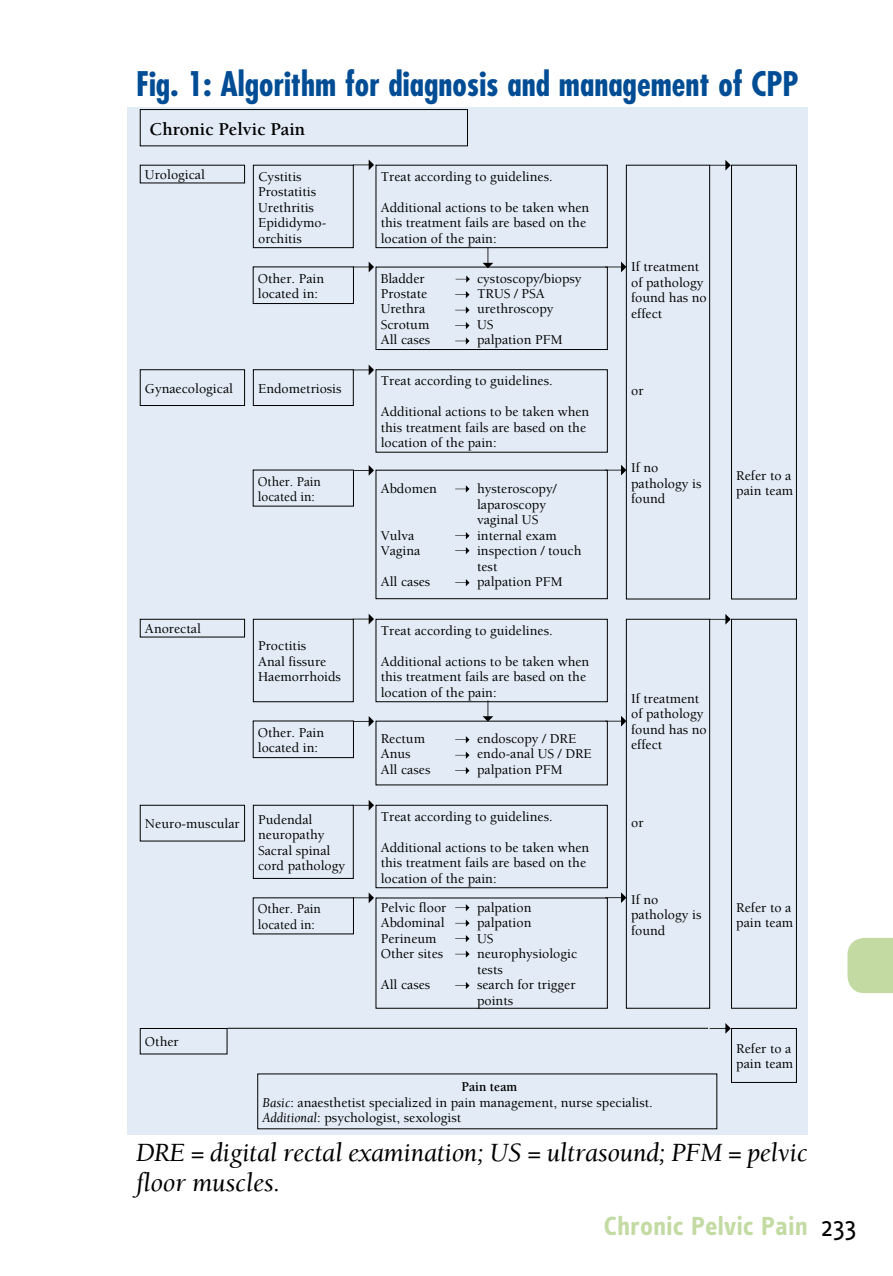
<style>
.page{position:relative;width:893px;height:1276px;background:#fff}
.page>*{position:absolute;margin:0;border:0;box-sizing:border-box;transform-origin:0 0}
.t1{font:700 condensed 33px "Futura";color:#004d95}
.t2{font:italic 27px/30px "Berkeley";letter-spacing:-.01em;color:#000}
.t3{font:700 27px "Info Text";color:#c3dba3}
.t4{font:700 18.6px "Berkeley";color:#000}
.t5{font:500 13.8px/15.3px "Berkeley";color:#000}
.t6{font:italic 13.8px "Berkeley";color:#000;scale:.95 1}
.t7{font:500 13.8px/15.3px "Berkeley";color:#000;scale:.95 1}
.s1{font-weight:700}
.s2{font-weight:400;font-style:italic}
.s3{font-weight:400;color:#000}
</style>
<div class="page">
<div style="left:847px;top:938px;width:46px;height:55px;background:#c3dba3"></div>
<div style="left:128px;top:107px;width:680px;height:1027px;background:#e3ecf6"></div>
<div style="left:140px;top:109px;width:328px;height:37px;border:1px solid #000"></div>
<div style="left:253px;top:165px;width:101px;height:83px;border:1px solid #000"></div>
<div style="left:376px;top:165px;width:232px;height:83px;border:1px solid #000"></div>
<div style="left:626px;top:165px;width:84px;height:434px;border:1px solid #000"></div>
<div style="left:731px;top:165px;width:66px;height:434px;border:1px solid #000"></div>
<div style="left:253px;top:267px;width:101px;height:37px;border:1px solid #000"></div>
<div style="left:376px;top:267px;width:232px;height:83px;border:1px solid #000"></div>
<div style="left:253px;top:369px;width:101px;height:37px;border:1px solid #000"></div>
<div style="left:140px;top:369px;width:105px;height:37px;border:1px solid #000"></div>
<svg style="left:353px;top:160px;width:21px;height:10px"></svg>
<svg style="left:353px;top:262px;width:21px;height:10px"></svg>
<svg style="left:605px;top:262px;width:21px;height:10px"></svg>
<svg style="left:605px;top:465px;width:21px;height:10px"></svg>
<svg style="left:605px;top:716px;width:21px;height:10px"></svg>
<svg style="left:608px;top:892px;width:18px;height:11px"></svg>
<svg style="left:718px;top:1023px;width:13px;height:10px"></svg>
<svg style="left:710px;top:614px;width:21px;height:10px"></svg>
<svg style="left:710px;top:160px;width:21px;height:11px"></svg>
<svg style="left:353px;top:364px;width:21px;height:11px"></svg>
<svg style="left:353px;top:465px;width:21px;height:11px"></svg>
<svg style="left:353px;top:614px;width:21px;height:10px"></svg>
<svg style="left:353px;top:716px;width:21px;height:10px"></svg>
<svg style="left:353px;top:800px;width:21px;height:10px"></svg>
<svg style="left:354px;top:892px;width:20px;height:11px"></svg>
<div style="left:376px;top:369px;width:232px;height:83px;border:1px solid #000"></div>
<div style="left:376px;top:470px;width:232px;height:129px;border:1px solid #000"></div>
<div style="left:140px;top:619px;width:105px;height:18px;border:1px solid #000"></div>
<div style="left:253px;top:619px;width:101px;height:83px;border:1px solid #000"></div>
<div style="left:376px;top:619px;width:232px;height:83px;border:1px solid #000"></div>
<div style="left:626px;top:619px;width:84px;height:389px;border:1px solid #000"></div>
<div style="left:731px;top:619px;width:66px;height:389px;border:1px solid #000"></div>
<div style="left:253px;top:721px;width:101px;height:37px;border:1px solid #000"></div>
<div style="left:253px;top:805px;width:101px;height:74px;border:1px solid #000"></div>
<div style="left:140px;top:805px;width:105px;height:36px;border:1px solid #000"></div>
<div style="left:376px;top:805px;width:232px;height:83px;border:1px solid #000"></div>
<div style="left:140px;top:1028px;width:87px;height:26px;border:1px solid #000"></div>
<div style="left:731px;top:1028px;width:66px;height:54px;border:1px solid #000"></div>
<svg style="left:227px;top:1027px;width:491px;height:102px"></svg>
<svg style="left:456px;top:275px;width:14px;height:8px"></svg>
<svg style="left:483px;top:700px;width:10px;height:21px"></svg>
<svg style="left:483px;top:247px;width:10px;height:21px"></svg>
<svg style="left:455px;top:291px;width:14px;height:7px"></svg>
<svg style="left:455px;top:306px;width:14px;height:8px"></svg>
<svg style="left:455px;top:322px;width:14px;height:7px"></svg>
<svg style="left:455px;top:337px;width:14px;height:7px"></svg>
<svg style="left:455px;top:485px;width:14px;height:7px"></svg>
<svg style="left:455px;top:532px;width:14px;height:7px"></svg>
<svg style="left:455px;top:547px;width:14px;height:7px"></svg>
<svg style="left:455px;top:579px;width:14px;height:7px"></svg>
<svg style="left:455px;top:736px;width:14px;height:7px"></svg>
<svg style="left:455px;top:751px;width:14px;height:8px"></svg>
<svg style="left:455px;top:767px;width:14px;height:7px"></svg>
<svg style="left:455px;top:904px;width:14px;height:7px"></svg>
<svg style="left:455px;top:919px;width:14px;height:8px"></svg>
<svg style="left:455px;top:935px;width:14px;height:7px"></svg>
<svg style="left:455px;top:950px;width:14px;height:7px"></svg>
<svg style="left:455px;top:982px;width:14px;height:7px"></svg>
<p class="t1" style="left:136px;top:62px;width:664px">Fig. 1: Algorithm for diagnosis and management of CPP</p>
<p class="t4" style="left:149px;top:119px;width:157px">Chronic Pelvic Pain</p>
<p class="t5" style="left:145px;top:168px;width:62px">Urological</p>
<p class="t5" style="left:258px;top:169px;width:70px">Cystitis<br>Prostatitis<br>Urethritis<br>Epididymo&shy;orchitis</p>
<p class="t5" style="left:381px;top:169px;width:173px">Treat according to guidelines.</p>
<p class="t5" style="left:381px;top:200px;width:210px">Additional actions to be taken when this treatment fails are based on the location of the pain:</p>
<p class="t5" style="left:258px;top:271px;width:68px">Other. Pain located in:</p>
<p class="t5" style="left:381px;top:271px;width:45px">Bladder</p>
<p class="t5" style="left:477px;top:271px;width:106px">cystoscopy/biopsy</p>
<p class="t5" style="left:381px;top:286px;width:48px">Prostate</p>
<p class="t5" style="left:477px;top:286px;width:69px">TRUS / PSA</p>
<p class="t5" style="left:381px;top:302px;width:46px">Urethra</p>
<p class="t5" style="left:477px;top:302px;width:78px">urethroscopy</p>
<p class="t5" style="left:381px;top:317px;width:50px">Scrotum</p>
<p class="t5" style="left:477px;top:317px;width:18px">US</p>
<p class="t5" style="left:381px;top:333px;width:51px">All cases</p>
<p class="t5" style="left:477px;top:333px;width:87px">palpation PFM</p>
<p class="t5" style="left:145px;top:381px;width:90px">Gynaecological</p>
<p class="t5" style="left:258px;top:381px;width:85px">Endometriosis</p>
<p class="t5" style="left:381px;top:373px;width:173px">Treat according to guidelines.</p>
<p class="t5" style="left:381px;top:404px;width:210px">Additional actions to be taken when this treatment fails are based on the location of the pain:</p>
<p class="t5" style="left:381px;top:481px;width:58px">Abdomen</p>
<p class="t5" style="left:477px;top:481px;width:81px">hysteroscopy/ laparoscopy vaginal US</p>
<p class="t5" style="left:381px;top:528px;width:35px">Vulva</p>
<p class="t5" style="left:477px;top:528px;width:81px">internal exam</p>
<p class="t5" style="left:381px;top:543px;width:41px">Vagina</p>
<p class="t5" style="left:477px;top:543px;width:106px">inspection / touch test</p>
<p class="t5" style="left:381px;top:574px;width:51px">All cases</p>
<p class="t5" style="left:477px;top:574px;width:87px">palpation PFM</p>
<p class="t7" style="left:258px;top:474px;width:68px">Other. Pain located in:</p>
<p class="t5" style="left:145px;top:621px;width:57px">Anorectal</p>
<p class="t5" style="left:258px;top:638px;width:84px">Proctitis<br>Anal fissure<br>Haemorrhoids</p>
<p class="t5" style="left:381px;top:623px;width:173px">Treat according to guidelines.</p>
<p class="t5" style="left:381px;top:654px;width:210px">Additional actions to be taken when this treatment fails are based on the location of the pain:</p>
<p class="t5" style="left:258px;top:725px;width:68px">Other. Pain located in:</p>
<p class="t5" style="left:381px;top:731px;width:46px">Rectum</p>
<p class="t5" style="left:477px;top:731px;width:101px">endoscopy / DRE</p>
<p class="t5" style="left:381px;top:746px;width:31px">Anus</p>
<p class="t5" style="left:477px;top:746px;width:116px">endo-anal US / DRE</p>
<p class="t5" style="left:381px;top:762px;width:51px">All cases</p>
<p class="t5" style="left:477px;top:762px;width:87px">palpation PFM</p>
<p class="t5" style="left:258px;top:812px;width:89px">Pudendal neuropathy<br>Sacral spinal cord pathology</p>
<p class="t5" style="left:145px;top:816px;width:96px">Neuro-muscular</p>
<p class="t5" style="left:381px;top:809px;width:173px">Treat according to guidelines.</p>
<p class="t5" style="left:381px;top:840px;width:210px">Additional actions to be taken when this treatment fails are based on the location of the pain:</p>
<p class="t5" style="left:381px;top:900px;width:67px">Pelvic floor</p>
<p class="t5" style="left:477px;top:900px;width:56px">palpation</p>
<p class="t5" style="left:381px;top:915px;width:65px">Abdominal</p>
<p class="t5" style="left:477px;top:915px;width:56px">palpation</p>
<p class="t5" style="left:381px;top:931px;width:57px">Perineum</p>
<p class="t5" style="left:477px;top:931px;width:18px">US</p>
<p class="t5" style="left:381px;top:946px;width:64px">Other sites</p>
<p class="t5" style="left:477px;top:946px;width:102px">neurophysiologic tests</p>
<p class="t5" style="left:381px;top:977px;width:51px">All cases</p>
<p class="t5" style="left:477px;top:977px;width:100px">search for trigger points</p>
<p class="t7" style="left:258px;top:901px;width:68px">Other. Pain located in:</p>
<p class="t5" style="left:145px;top:1034px;width:35px">Other</p>
<p class="t5" style="left:631px;top:260px;width:77px">If treatment of pathology found has no effect</p>
<p class="t5" style="left:631px;top:383px;width:14px">or</p>
<p class="t5" style="left:631px;top:460px;width:72px">If no pathology is found</p>
<p class="t5" style="left:736px;top:468px;width:58px">Refer to a pain team</p>
<p class="t5" style="left:631px;top:691px;width:77px">If treatment of pathology found has no effect</p>
<p class="t5" style="left:631px;top:815px;width:14px">or</p>
<p class="t5" style="left:631px;top:892px;width:72px">If no pathology is found</p>
<p class="t5" style="left:736px;top:900px;width:58px">Refer to a pain team</p>
<p class="t5" style="left:736px;top:1041px;width:58px">Refer to a pain team</p>
<p class="t5" style="left:262px;top:1079px;width:392px;text-indent:199px"><span class="s1">Pain team<br></span><span class="s2">Basic</span>: anaesthetist specialized in pain management, nurse specialist.<br><span class="s2">Additional</span>: psychologist, sexologist</p>
<p class="t2" style="left:136px;top:1137px;width:673px">DRE = digital rectal examination; US = ultrasound; PFM = pelvic floor muscles.</p>
<p class="t6" style="left:140px;top:1154px;width:438px">DRE = digital rectal examination; US = ultrasound; PFM = pelvic floor muscles.</p>
<p class="t3" style="left:604px;top:1210px;width:255px">Chronic Pelvic Pain <span class="s3">233</span></p>
</div>
